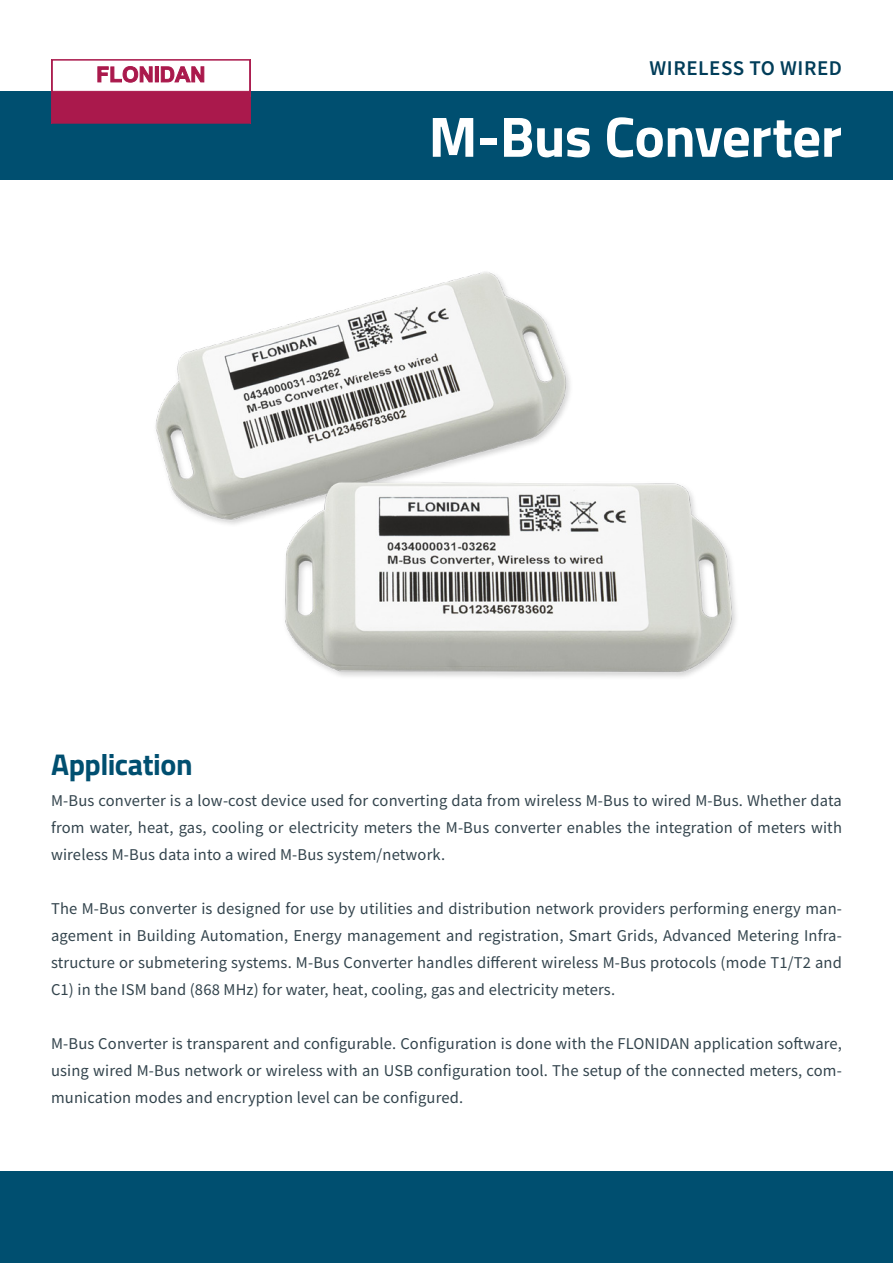
<style>
.page{position:relative;width:893px;height:1263px;background:#fff}
.page>*{position:absolute;margin:0;border:0;box-sizing:border-box;transform-origin:0 0}
.H1_Titillium{font:700 57px "Titillium";letter-spacing:-.01em;color:#fff}
.H2_Titillium{font:700 30px "Titillium";letter-spacing:-.015em;color:#004f70}
.t1{font:600 21px "Source Sans Pro";letter-spacing:.025em;color:#013d59}
.Brødtekst_Source_San{font:16.5px/27px "Source Sans Pro";letter-spacing:.01em;color:#33444d;text-align:justify}
</style>
<div class="page">
<div style="left:0;top:1172px;width:893px;height:91px;background:#004f70"></div>
<div style="left:0;top:91px;width:893px;height:88px;background:#004f70"></div>
<svg style="left:51px;top:60px;width:200px;height:63px"></svg>
<img style="left:155px;top:272px;width:581px;height:405px">
<p class="t1" style="left:650px;top:55px;width:194px">WIRELESS TO WIRED</p>
<p class="H1_Titillium" style="left:429px;top:93px;width:415px">M-Bus Converter</p>
<p class="H2_Titillium" style="left:51px;top:742px;width:143px">Application</p>
<p class="Brødtekst_Source_San" style="left:51px;top:786px;width:792px">M-Bus converter is a low-cost device used for converting data from wireless M-Bus to wired M-Bus. Whether data from water, heat, gas, cooling or electricity meters the M-Bus converter enables the integration of meters with wireless M-Bus data into a wired M-Bus system/network.</p>
<p class="Brødtekst_Source_San" style="left:51px;top:894px;width:792px">The M-Bus converter is designed for use by utilities and distribution network providers performing energy man&shy;agement in Building Automation, Energy management and registration, Smart Grids, Advanced Metering Infra&shy;structure or submetering systems. M-Bus Converter handles different wireless M-Bus protocols (mode T1/T2 and C1) in the ISM band (868 MHz) for water, heat, cooling, gas and electricity meters.</p>
<p class="Brødtekst_Source_San" style="left:51px;top:1029px;width:792px">M-Bus Converter is transparent and configurable. Configuration is done with the FLONIDAN application software, using wired M-Bus network or wireless with an USB configuration tool. The setup of the connected meters, com&shy;munication modes and encryption level can be configured.</p>
</div>
